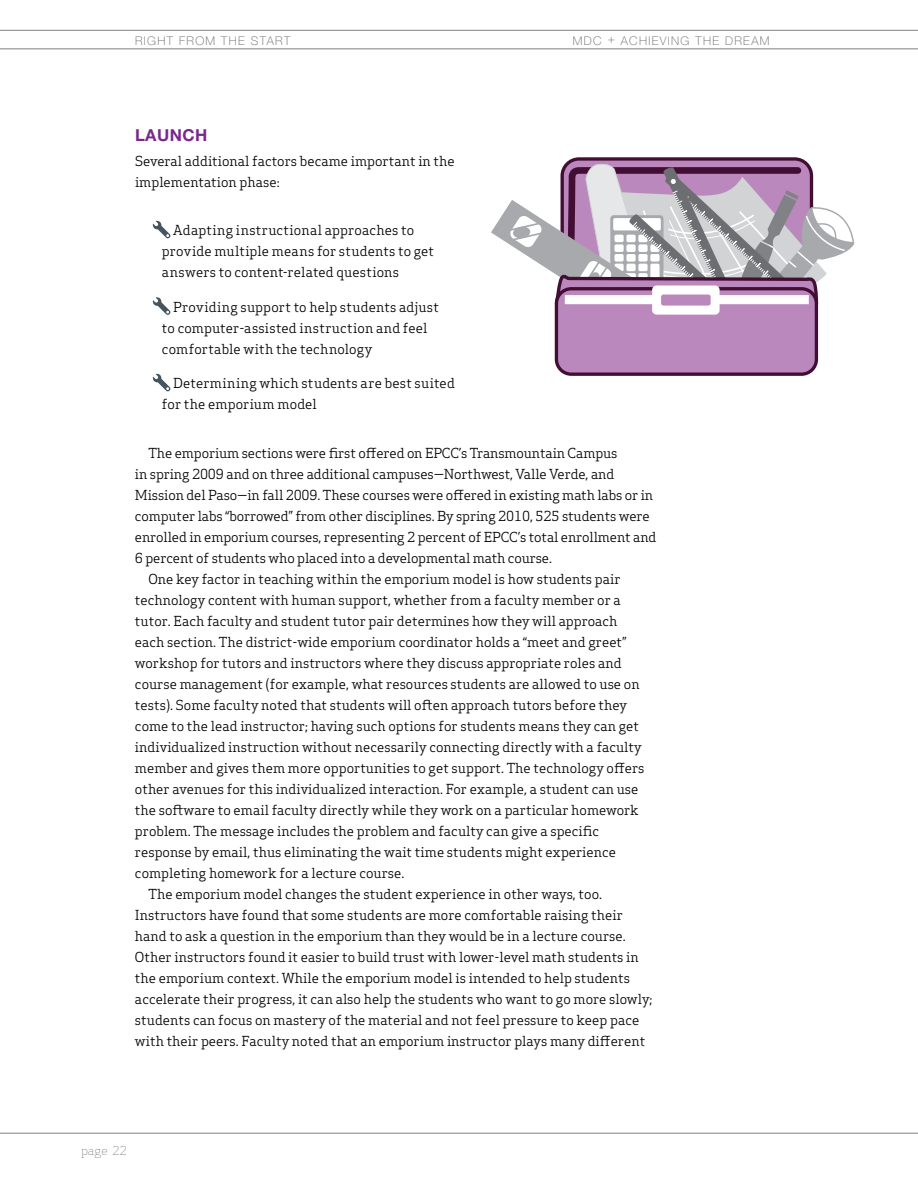
<style>
.page{position:relative;width:918px;height:1188px;background:#fff}
.page>*{position:absolute;margin:0;border:0;box-sizing:border-box;transform-origin:0 0}
.t1{font:700 16.5px "Helvetica Neue";letter-spacing:.03em;color:#78288b}
.t2{font:13.5px/21px "Apex Serif";color:#000}
.t3{font:100 12px "Helvetica Neue";letter-spacing:.11em;color:#636466}
.t4{font:300 12px "Apex Serif";color:#636466}
</style>
<div class="page">
<hr style="left:0;top:49px;width:918px;height:1px;background:#7e8083">
<hr style="left:0;top:30px;width:918px;height:1px;background:#7e8083">
<hr style="left:0;top:1133px;width:918px;height:1px;background:#7e8083">
<svg style="left:153px;top:220px;width:18px;height:19px"></svg>
<svg style="left:153px;top:297px;width:18px;height:18px"></svg>
<svg style="left:153px;top:373px;width:18px;height:19px"></svg>
<div style="left:561px;top:157px;width:252px;height:118px;border:3px solid #420e34;border-radius:17px"></div>
<svg style="left:491px;top:162px;width:364px;height:192px"></svg>
<div style="left:556px;top:289px;width:260px;height:85px;background:#bb88bd;border-radius:15px"></div>
<div style="left:555px;top:287px;width:263px;height:89px;border:3px solid #420e34;border-radius:15px"></div>
<div style="left:652px;top:286px;width:68px;height:29px;background:#fff;border-radius:4px"></div>
<div style="left:661px;top:295px;width:50px;height:11px;background:#bb88bd;border-radius:2px"></div>
<div style="left:565px;top:295px;width:89px;height:9px;background:#fff"></div>
<div style="left:713px;top:295px;width:96px;height:9px;background:#fff"></div>
<p class="t3" style="left:135px;top:34px;width:157px">RIGHT FROM THE START</p>
<p class="t3" style="left:573px;top:34px;width:198px">MDC + ACHIEVING THE DREAM</p>
<p class="t1" style="left:135px;top:125px;width:74px">LAUNCH</p>
<p class="t2" style="left:135px;top:150px;width:321px">Several additional factors became important in the implementation phase:</p>
<p class="t2" style="left:162px;top:220px;width:274px;text-indent:11px">Adapting instructional approaches to provide multiple means for students to get answers to content-related questions</p>
<p class="t2" style="left:162px;top:296px;width:279px;text-indent:11px">Providing support to help students adjust to computer-assisted instruction and feel comfortable with the technology</p>
<p class="t2" style="left:162px;top:373px;width:294px;text-indent:11px">Determining which students are best suited for the emporium model</p>
<p class="t2" style="left:148px;top:443px;width:471px">The emporium sections were first offered on EPCC’s Transmountain Campus</p>
<p class="t2" style="left:135px;top:464px;width:481px">in spring 2009 and on three additional campuses—Northwest, Valle Verde, and</p>
<p class="t2" style="left:135px;top:485px;width:520px">Mission del Paso—in fall 2009. These courses were offered in existing math labs or in</p>
<p class="t2" style="left:135px;top:506px;width:516px">computer labs “borrowed” from other disciplines. By spring 2010, 525 students were</p>
<p class="t2" style="left:135px;top:527px;width:523px">enrolled in emporium courses, representing 2 percent of EPCC’s total enrollment and</p>
<p class="t2" style="left:135px;top:548px;width:419px">6 percent of students who placed into a developmental math course.</p>
<p class="t2" style="left:148px;top:569px;width:474px">One key factor in teaching within the emporium model is how students pair</p>
<p class="t2" style="left:135px;top:590px;width:487px">technology content with human support, whether from a faculty member or a</p>
<p class="t2" style="left:135px;top:611px;width:484px">tutor. Each faculty and student tutor pair determines how they will approach</p>
<p class="t2" style="left:135px;top:632px;width:493px">each section. The district-wide emporium coordinator holds a “meet and greet”</p>
<p class="t2" style="left:135px;top:653px;width:488px">workshop for tutors and instructors where they discuss appropriate roles and</p>
<p class="t2" style="left:135px;top:674px;width:506px">course management (for example, what resources students are allowed to use on</p>
<p class="t2" style="left:135px;top:695px;width:494px">tests). Some faculty noted that students will often approach tutors before they</p>
<p class="t2" style="left:135px;top:716px;width:506px">come to the lead instructor; having such options for students means they can get</p>
<p class="t2" style="left:135px;top:737px;width:508px">individualized instruction without necessarily connecting directly with a faculty</p>
<p class="t2" style="left:135px;top:758px;width:511px">member and gives them more opportunities to get support. The technology offers</p>
<p class="t2" style="left:135px;top:779px;width:505px">other avenues for this individualized interaction. For example, a student can use</p>
<p class="t2" style="left:135px;top:800px;width:505px">the software to email faculty directly while they work on a particular homework</p>
<p class="t2" style="left:135px;top:821px;width:466px">problem. The message includes the problem and faculty can give a specific</p>
<p class="t2" style="left:135px;top:842px;width:483px">response by email, thus eliminating the wait time students might experience</p>
<p class="t2" style="left:135px;top:863px;width:271px">completing homework for a lecture course.</p>
<p class="t2" style="left:148px;top:884px;width:455px">The emporium model changes the student experience in other ways, too.</p>
<p class="t2" style="left:135px;top:905px;width:489px">Instructors have found that some students are more comfortable raising their</p>
<p class="t2" style="left:135px;top:926px;width:492px">hand to ask a question in the emporium than they would be in a lecture course.</p>
<p class="t2" style="left:135px;top:947px;width:505px">Other instructors found it easier to build trust with lower-level math students in</p>
<p class="t2" style="left:135px;top:968px;width:497px">the emporium context. While the emporium model is intended to help students</p>
<p class="t2" style="left:135px;top:989px;width:519px">accelerate their progress, it can also help the students who want to go more slowly;</p>
<p class="t2" style="left:135px;top:1010px;width:506px">students can focus on mastery of the material and not feel pressure to keep pace</p>
<p class="t2" style="left:135px;top:1031px;width:512px">with their peers. Faculty noted that an emporium instructor plays many different</p>
<p class="t4" style="left:81px;top:1143px;width:48px">page 22</p>
</div>
